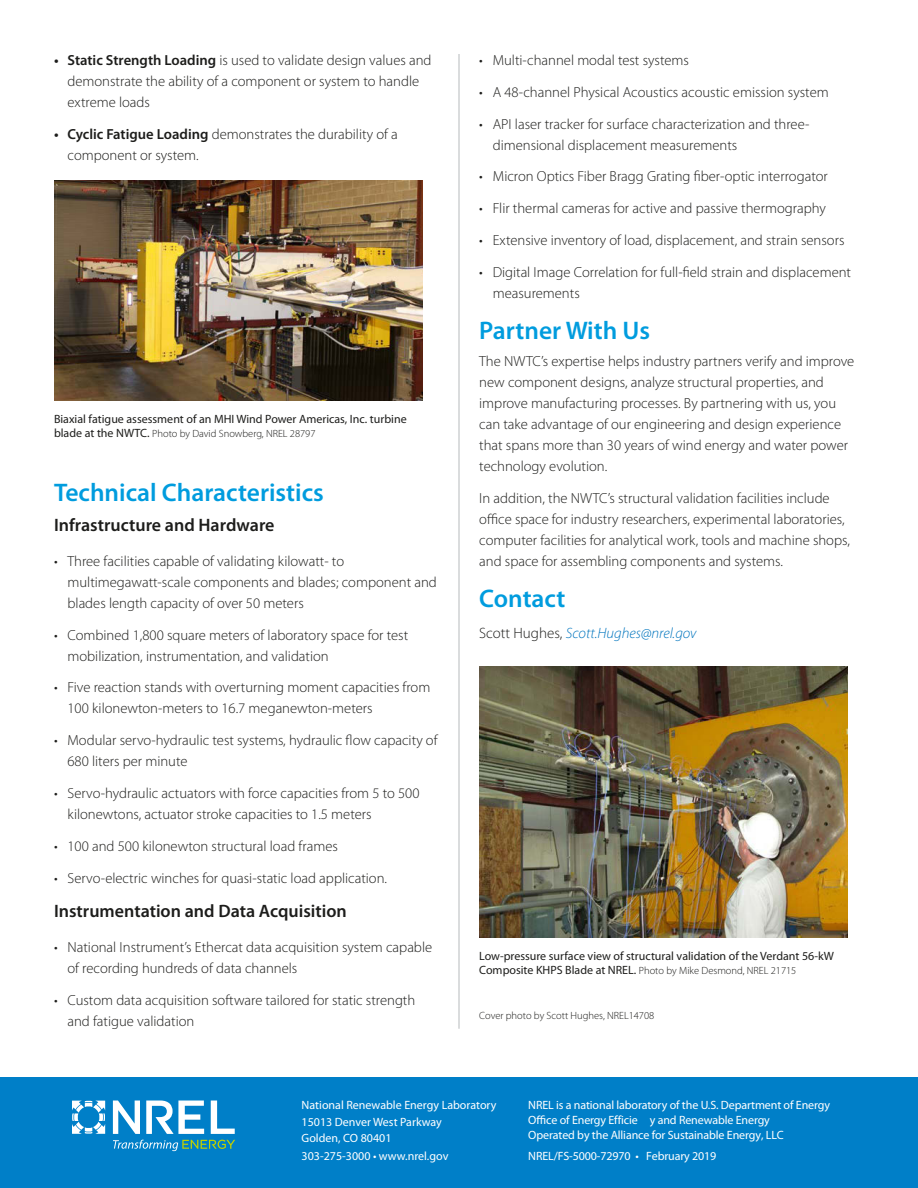
<style>
.page{position:relative;width:918px;height:1188px;background:#fff}
.page>*{position:absolute;margin:0;border:0;box-sizing:border-box;transform-origin:0 0}
.t1{font:600 25.5px "Myriad Pro";color:#009cde}
.t2{font:600 18px "Myriad Pro";color:#1d1d1b}
.t3{font:italic 300 15px "Myriad Pro";color:#0075be}
.body_bullets{font:300 14.7px/21px "Myriad Pro";color:#1d1d1b}
.boilerplate{font:12px/15px "Myriad Pro";letter-spacing:-.01em;color:#fff}
.Photo_caption{font:12px "Myriad Pro";color:#1d1d1b}
.address{font:12px/16.5px "Myriad Pro";color:#fff}
.Photo_caption-2{font:300 10.5px "Myriad Pro";color:#1d1d1b}
.s1{font-weight:600}
.s2{font-weight:400;font-size:12px}
.s3{font-style:normal;color:#1d1d1b}
</style>
<div class="page">
<div style="left:0;top:1078px;width:918px;height:110px;background:#007fc8"></div>
<svg style="left:72px;top:1101px;width:33px;height:33px"></svg>
<svg style="left:113px;top:1101px;width:27px;height:33px"></svg>
<svg style="left:146px;top:1101px;width:58px;height:33px"></svg>
<svg style="left:211px;top:1101px;width:24px;height:33px"></svg>
<svg style="left:113px;top:1140px;width:122px;height:11px"></svg>
<hr style="left:459px;top:54px;width:1px;height:975px;background:#73797c">
<img style="left:54px;top:180px;width:369px;height:220px">
<img style="left:479px;top:667px;width:369px;height:270px">
<p class="body_bullets" style="left:68px;top:49px;width:366px;text-indent:-14px"><span class="s1">• Static Strength Loading</span> is used to validate design values and demonstrate the ability of a component or system to handle extreme loads</p>
<p class="body_bullets" style="left:68px;top:123px;width:332px;text-indent:-14px"><span class="s1">• Cyclic Fatigue Loading</span> demonstrates the durability of a component or system.</p>
<p class="Photo_caption" style="left:54px;top:411px;width:354px">Biaxial fatigue assessment of an MHI Wind Power Americas, Inc. turbine</p>
<p class="Photo_caption-2" style="left:54px;top:427px;width:263px"><span class="s2">blade at the NWTC.</span> Photo by David Snowberg, NREL 28797</p>
<h2 class="t1" style="left:54px;top:476px;width:271px">Technical Characteristics</h2>
<p class="t2" style="left:54px;top:514px;width:222px">Infrastructure and Hardware</p>
<p class="body_bullets" style="left:68px;top:550px;width:371px;text-indent:-14px">• Three facilities capable of validating kilowatt- to multimegawatt-scale components and blades; component and blades length capacity of over 50 meters</p>
<p class="body_bullets" style="left:68px;top:624px;width:342px;text-indent:-14px">• Combined 1,800 square meters of laboratory space for test mobilization, instrumentation, and validation</p>
<p class="body_bullets" style="left:68px;top:677px;width:364px;text-indent:-14px">• Five reaction stands with overturning moment capacities from<br>100 kilonewton-meters to 16.7 meganewton-meters</p>
<p class="body_bullets" style="left:68px;top:730px;width:372px;text-indent:-14px">• Modular servo-hydraulic test systems, hydraulic flow capacity of<br>680 liters per minute</p>
<p class="body_bullets" style="left:68px;top:782px;width:354px;text-indent:-14px">• Servo-hydraulic actuators with force capacities from 5 to 500 kilonewtons, actuator stroke capacities to 1.5 meters</p>
<p class="body_bullets" style="left:54px;top:835px;width:285px">• 100 and 500 kilonewton structural load frames</p>
<p class="body_bullets" style="left:54px;top:867px;width:335px">• Servo-electric winches for quasi-static load application.</p>
<p class="t2" style="left:54px;top:900px;width:294px">Instrumentation and Data Acquisition</p>
<p class="body_bullets" style="left:68px;top:936px;width:366px;text-indent:-14px">• National Instrument’s Ethercat data acquisition system capable of recording hundreds of data channels</p>
<p class="body_bullets" style="left:68px;top:989px;width:349px;text-indent:-14px">• Custom data acquisition software tailored for static strength and fatigue validation</p>
<p class="body_bullets" style="left:479px;top:49px;width:211px">• Multi-channel modal test systems</p>
<p class="body_bullets" style="left:479px;top:81px;width:351px">• A 48-channel Physical Acoustics acoustic emission system</p>
<p class="body_bullets" style="left:493px;top:113px;width:318px;text-indent:-14px">• API laser tracker for surface characterization and three&shy;dimensional displacement measurements</p>
<p class="body_bullets" style="left:479px;top:166px;width:350px">• Micron Optics Fiber Bragg Grating fiber-optic interrogator</p>
<p class="body_bullets" style="left:479px;top:198px;width:348px">• Flir thermal cameras for active and passive thermography</p>
<p class="body_bullets" style="left:479px;top:229px;width:367px">• Extensive inventory of load, displacement, and strain sensors</p>
<p class="body_bullets" style="left:493px;top:261px;width:360px;text-indent:-14px">• Digital Image Correlation for full-field strain and displacement measurements</p>
<h2 class="t1" style="left:479px;top:314px;width:172px">Partner With Us</h2>
<p class="body_bullets" style="left:479px;top:351px;width:377px">The NWTC’s expertise helps industry partners verify and improve new component designs, analyze structural properties, and improve manufacturing processes. By partnering with us, you can take advantage of our engineering and design experience that spans more than 30 years of wind energy and water power technology evolution.</p>
<p class="body_bullets" style="left:479px;top:488px;width:372px">In addition, the NWTC’s structural validation facilities include office space for industry researchers, experimental laboratories, computer facilities for analytical work, tools and machine shops, and space for assembling components and systems.</p>
<h2 class="t1" style="left:479px;top:582px;width:88px">Contact</h2>
<p class="t3" style="left:479px;top:624px;width:219px"><span class="s3">Scott Hughes,</span> Scott.Hughes@nrel.gov</p>
<p class="Photo_caption" style="left:479px;top:948px;width:356px">Low-pressure surface view of structural validation of the Verdant 56-kW</p>
<p class="Photo_caption-2" style="left:479px;top:964px;width:319px"><span class="s2">Composite KHPS Blade at NREL.</span> Photo by Mike Desmond, NREL 21715</p>
<p class="Photo_caption-2" style="left:479px;top:1010px;width:177px">Cover photo by Scott Hughes, NREL14708</p>
<p class="address" style="left:302px;top:1097px;width:196px">National Renewable Energy Laboratory<br>15013 Denver West Parkway<br>Golden, CO 80401</p>
<p class="address" style="left:302px;top:1148px;width:148px">303-275-3000 • www.nrel.gov</p>
<p class="boilerplate" style="left:528px;top:1098px;width:303px">NREL is a national laboratory of the U.S. Department of Energy<br>Office of Energy Efficie y and Renewable Energy<br>Operated by the Alliance for Sustainable Energy, LLC</p>
<p class="boilerplate" style="left:528px;top:1148px;width:190px">NREL/FS-5000-72970 • February 2019</p>
</div>
